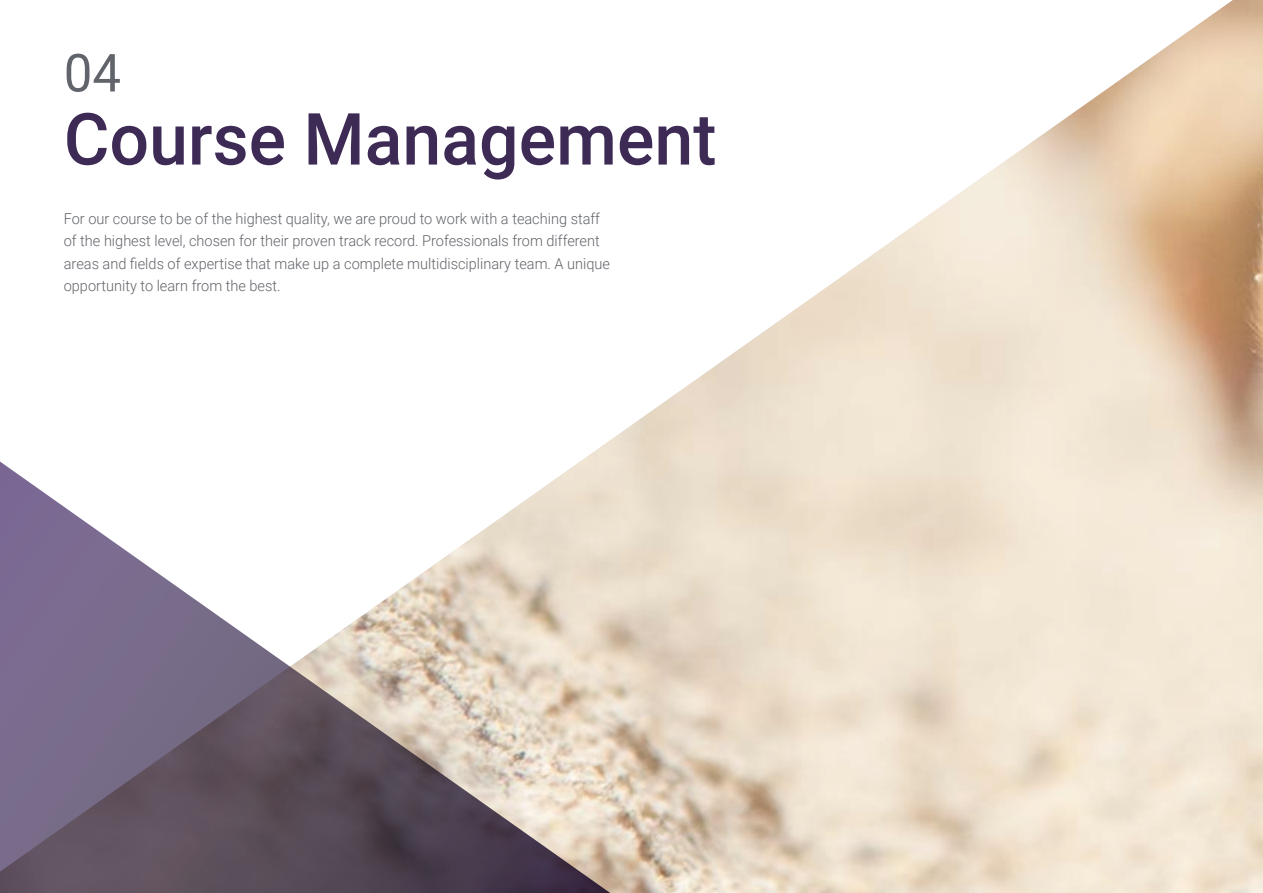
<style>
.page{position:relative;width:1263px;height:893px;background:#fff}
.page>*{position:absolute;margin:0;border:0;box-sizing:border-box;transform-origin:0 0}
.t1{font:500 72px "Roboto";color:#3d2b56}
.t2{font:52.5px "Roboto";color:#61646a}
.t3{font:300 15px/22.5px "Roboto";color:#61646a}
</style>
<div class="page">
<img style="left:602px;top:0;width:661px;height:893px">
<svg style="left:0;top:446px;width:640px;height:447px"></svg>
<h2 class="t2" style="left:64px;top:36px;width:59px">04</h2>
<h1 class="t1" style="left:64px;top:89px;width:654px">Course Management</h1>
<p class="t3" style="left:64px;top:207px;width:548px">For our course to be of the highest quality, we are proud to work with a teaching staff of the highest level, chosen for their proven track record. Professionals from different areas and fields of expertise that make up a complete multidisciplinary team. A unique opportunity to learn from the best.</p>
</div>
